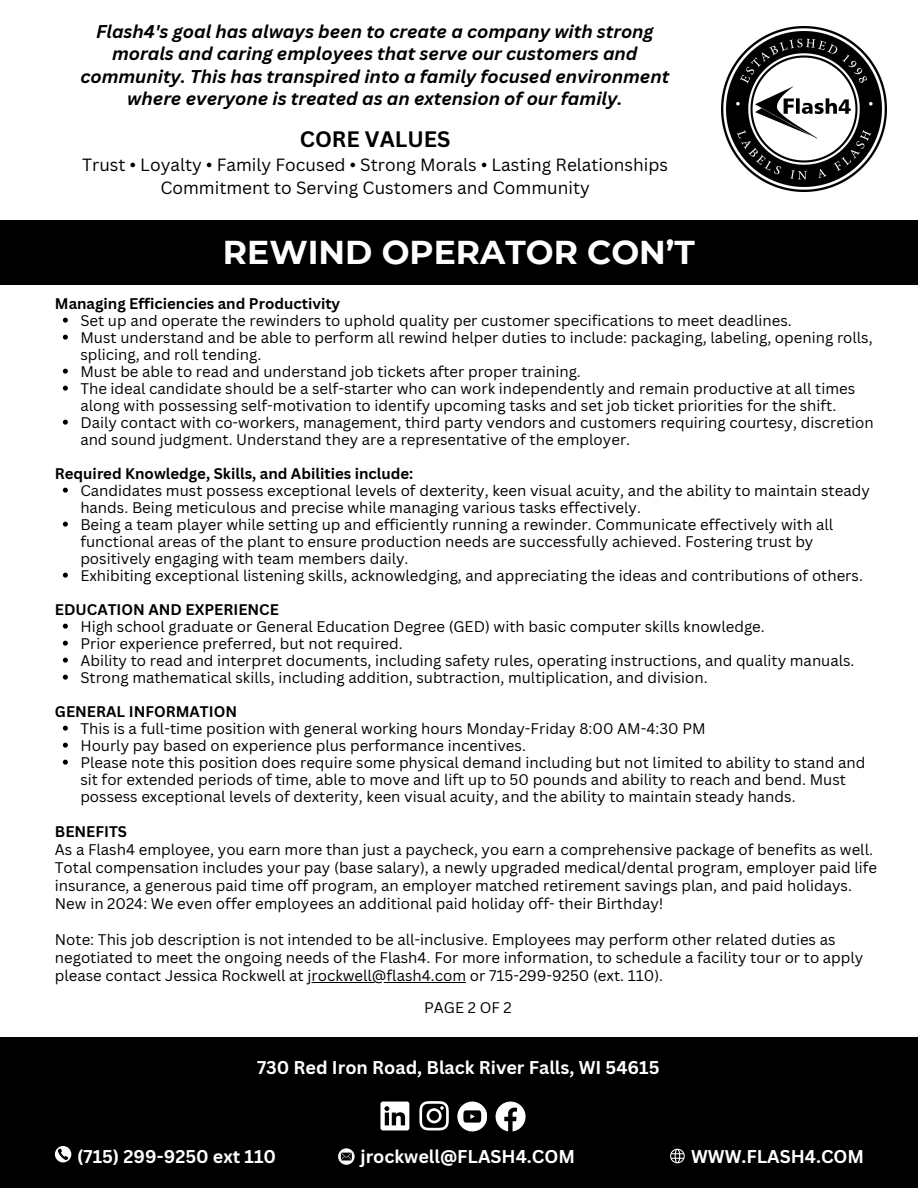
<style>
.page{position:relative;width:918px;height:1188px;background:#fff}
.page>*{position:absolute;margin:0;border:0;box-sizing:border-box;transform-origin:0 0}
.t1{font:700 33px "Montserrat";color:#fff}
.t2{font:700 21.75px "Canva Sans";color:#000}
.t3{font:italic 700 18px/22.5px "Canva Sans";color:#000;text-align:center}
.t4{font:700 18px "Canva Sans";color:#fff}
.t5{font:17.25px/23.7px "Canva Sans";color:#000;text-align:center}
.t6{font:15px/17px "Canva Sans";color:#000}
.t7{font:700 15px "Canva Sans";color:#000}
</style>
<div class="page">
<div style="left:0;top:221px;width:918px;height:64px;background:#000"></div>
<img style="left:721px;top:27px;width:165px;height:165px">
<div style="left:0;top:1037px;width:918px;height:151px;background:#000"></div>
<svg style="left:496px;top:1102px;width:29px;height:29px"></svg>
<svg style="left:419px;top:1101px;width:30px;height:29px"></svg>
<svg style="left:380px;top:1102px;width:29px;height:28px"></svg>
<svg style="left:457px;top:1102px;width:30px;height:29px"></svg>
<svg style="left:55px;top:1146px;width:16px;height:16px"></svg>
<svg style="left:338px;top:1148px;width:17px;height:17px"></svg>
<svg style="left:670px;top:1149px;width:15px;height:14px"></svg>
<svg style="left:63px;top:318px;width:5px;height:5px"></svg>
<svg style="left:63px;top:335px;width:5px;height:5px"></svg>
<svg style="left:63px;top:369px;width:5px;height:5px"></svg>
<svg style="left:63px;top:386px;width:5px;height:5px"></svg>
<svg style="left:63px;top:420px;width:5px;height:5px"></svg>
<svg style="left:63px;top:488px;width:5px;height:5px"></svg>
<svg style="left:63px;top:522px;width:5px;height:5px"></svg>
<svg style="left:63px;top:573px;width:5px;height:5px"></svg>
<svg style="left:63px;top:624px;width:5px;height:5px"></svg>
<svg style="left:63px;top:641px;width:5px;height:5px"></svg>
<svg style="left:63px;top:658px;width:5px;height:5px"></svg>
<svg style="left:63px;top:675px;width:5px;height:5px"></svg>
<svg style="left:63px;top:726px;width:5px;height:5px"></svg>
<svg style="left:63px;top:743px;width:5px;height:5px"></svg>
<svg style="left:63px;top:760px;width:5px;height:5px"></svg>
<hr style="left:308px;top:982px;width:158px;height:1px;background:#000">
<h4 class="t3" style="left:81px;top:20px;width:590px">Flash4's goal has always been to create a company with strong morals and caring employees that serve our customers and community. This has transpired into a family focused environment where everyone is treated as an extension of our family.</h4>
<h1 class="t2" style="left:300px;top:124px;width:152px">CORE VALUES</h1>
<h1 class="t5" style="left:82px;top:152px;width:587px">Trust • Loyalty • Family Focused • Strong Morals • Lasting Relationships<br>Commitment to Serving Customers and Community</h1>
<h3 class="t1" style="left:223px;top:232px;width:474px">REWIND OPERATOR CON’T</h3>
<p class="t7" style="left:55px;top:293px;width:287px">Managing Efficiencies and Productivity</p>
<p class="t6" style="left:80px;top:311px;width:713px">Set up and operate the rewinders to uphold quality per customer specifications to meet deadlines.</p>
<p class="t6" style="left:80px;top:328px;width:794px">Must understand and be able to perform all rewind helper duties to include: packaging, labeling, opening rolls, splicing, and roll tending.</p>
<p class="t6" style="left:80px;top:362px;width:502px">Must be able to read and understand job tickets after proper training.</p>
<p class="t6" style="left:80px;top:379px;width:776px">The ideal candidate should be a self-starter who can work independently and remain productive at all times along with possessing self-motivation to identify upcoming tasks and set job ticket priorities for the shift.</p>
<p class="t6" style="left:80px;top:413px;width:795px">Daily contact with co-workers, management, third party vendors and customers requiring courtesy, discretion and sound judgment. Understand they are a representative of the employer.</p>
<h5 class="t7" style="left:55px;top:463px;width:360px">Required Knowledge, Skills, and Abilities include:</h5>
<p class="t6" style="left:80px;top:481px;width:791px">Candidates must possess exceptional levels of dexterity, keen visual acuity, and the ability to maintain steady hands. Being meticulous and precise while managing various tasks effectively.</p>
<p class="t6" style="left:80px;top:515px;width:754px">Being a team player while setting up and efficiently running a rewinder. Communicate effectively with all functional areas of the plant to ensure production needs are successfully achieved. Fostering trust by positively engaging with team members daily.</p>
<p class="t6" style="left:80px;top:566px;width:784px">Exhibiting exceptional listening skills, acknowledging, and appreciating the ideas and contributions of others.</p>
<p class="t7" style="left:55px;top:599px;width:226px">EDUCATION AND EXPERIENCE</p>
<h5 class="t6" style="left:80px;top:617px;width:686px">High school graduate or General Education Degree (GED) with basic computer skills knowledge.</h5>
<p class="t6" style="left:80px;top:634px;width:324px">Prior experience preferred, but not required.</p>
<p class="t6" style="left:80px;top:651px;width:776px">Ability to read and interpret documents, including safety rules, operating instructions, and quality manuals.</p>
<p class="t6" style="left:80px;top:668px;width:629px">Strong mathematical skills, including addition, subtraction, multiplication, and division.</p>
<p class="t7" style="left:55px;top:701px;width:184px">GENERAL INFORMATION</p>
<p class="t6" style="left:80px;top:719px;width:627px">This is a full-time position with general working hours Monday-Friday 8:00 AM-4:30 PM</p>
<p class="t6" style="left:80px;top:736px;width:447px">Hourly pay based on experience plus performance incentives.</p>
<h6 class="t6" style="left:80px;top:753px;width:787px">Please note this position does require some physical demand including but not limited to ability to stand and sit for extended periods of time, able to move and lift up to 50 pounds and ability to reach and bend. Must possess exceptional levels of dexterity, keen visual acuity, and the ability to maintain steady hands.</h6>
<h3 class="t7" style="left:55px;top:821px;width:74px">BENEFITS</h3>
<p class="t6" style="left:55px;top:840px;width:824px;line-height:18px">As a Flash4 employee, you earn more than just a paycheck, you earn a comprehensive package of benefits as well.<br>Total compensation includes your pay (base salary), a newly upgraded medical/dental program, employer paid life insurance, a generous paid time off program, an employer matched retirement savings plan, and paid holidays.<br>New in 2024: We even offer employees an additional paid holiday off- their Birthday!</p>
<p class="t6" style="left:55px;top:930px;width:810px;line-height:18px">Note: This job description is not intended to be all-inclusive. Employees may perform other related duties as negotiated to meet the ongoing needs of the Flash4. For more information, to schedule a facility tour or to apply please contact Jessica Rockwell at jrockwell@flash4.com or 715-299-9250 (ext. 110).</p>
<p class="t6" style="left:424px;top:998px;width:89px">PAGE 2 OF 2</p>
<p class="t4" style="left:257px;top:1054px;width:404px">730 Red Iron Road, Black River Falls, WI 54615</p>
<p class="t4" style="left:77px;top:1143px;width:200px">(715) 299-9250 ext 110</p>
<p class="t4" style="left:360px;top:1143px;width:216px">jrockwell@FLASH4.COM</p>
<p class="t4" style="left:691px;top:1143px;width:175px">WWW.FLASH4.COM</p>
</div>
